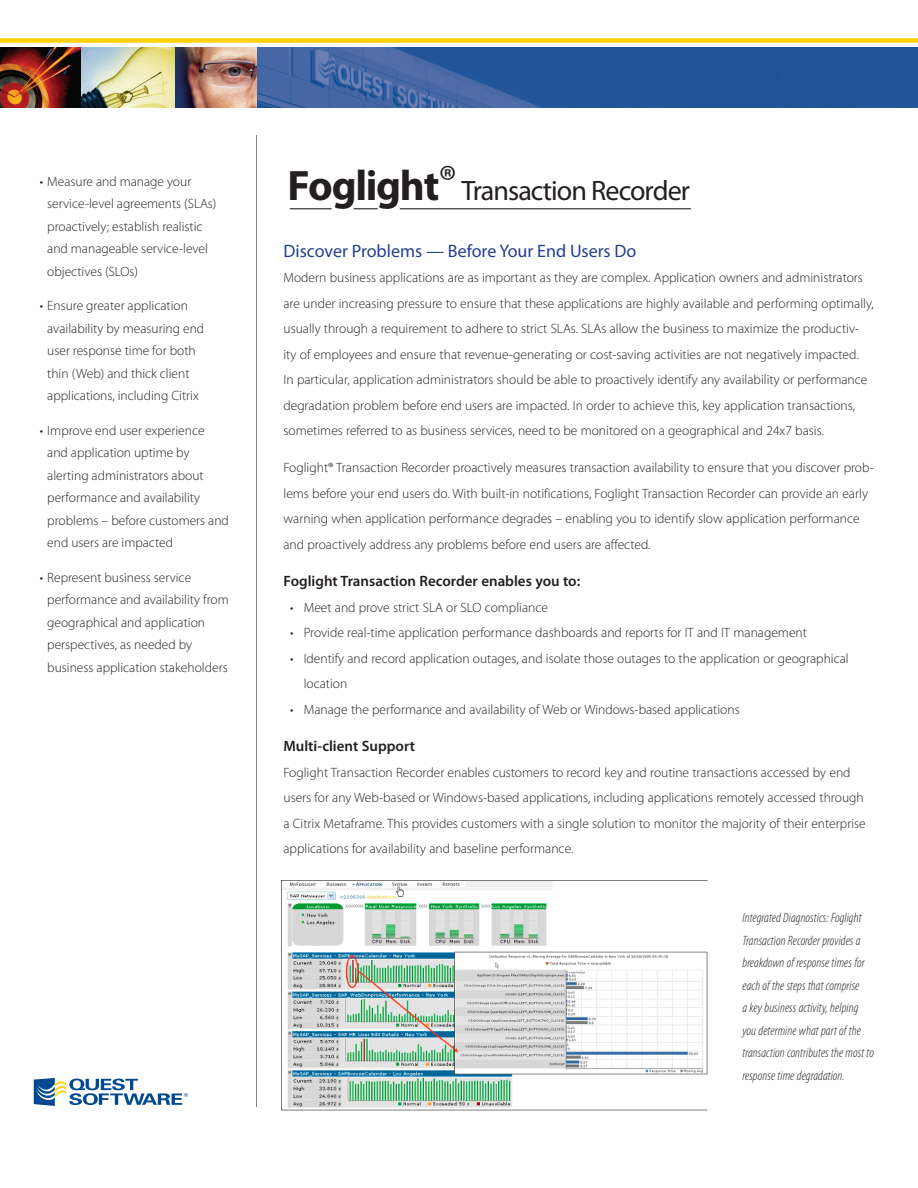
<style>
.page{position:relative;width:918px;height:1188px;background:#fff}
.page>*{position:absolute;margin:0;border:0;box-sizing:border-box;transform-origin:0 0}
.t1{font:28.2px "Myriad Pro";letter-spacing:-.035em;color:#231f20}
.t2{font:18px "Myriad Pro";color:#253f8e}
.Heading_One{font:600 15px "Myriad Pro";color:#231f20}
.Body_Copy{font:600 15px "Myriad Pro";color:#231f20}
.Body_Copy-2{font:300 13.5px/22.5px "Myriad Pro";color:#231f20}
.Body_Copy-3{font:italic 300 condensed 13.5px/22.5px "Myriad Pro";letter-spacing:.005em;color:#231f20}
.s1{font-weight:700;font-size:42.75px}
</style>
<div class="page">
<hr style="left:256px;top:135px;width:1px;height:972px;background:#808285">
<svg style="left:34px;top:1078px;width:154px;height:28px"></svg>
<img style="left:0;top:47px;width:918px;height:61px">
<div style="left:0;top:38px;width:918px;height:5px;background:#fed105"></div>
<svg style="left:289px;top:208px;width:402px;height:2px"></svg>
<img style="left:281px;top:880px;width:427px;height:231px">
<p class="Body_Copy-2" style="left:47px;top:170px;width:171px;text-indent:-8px">• Measure and manage your service-level agreements (SLAs) proactively; establish realistic and manageable service-level objectives (SLOs)</p>
<p class="Body_Copy-2" style="left:47px;top:294px;width:159px;text-indent:-8px">• Ensure greater application availability by measuring end user response time for both thin (Web) and thick client applications, including Citrix</p>
<p class="Body_Copy-2" style="left:47px;top:419px;width:183px;text-indent:-8px">• Improve end user experience<br>and application uptime by alerting administrators about performance and availability problems – before customers and end users are impacted</p>
<p class="Body_Copy-2" style="left:47px;top:566px;width:183px;text-indent:-8px">• Represent business service performance and availability from geographical and application perspectives, as needed by business application stakeholders</p>
<p class="t1" style="left:288px;top:174px;width:404px"><span class="s1">Foglight</span><sup>®</sup> Transaction Recorder</p>
<p class="t2" style="left:284px;top:239px;width:354px">Discover Problems — Before Your End Users Do</p>
<p class="Body_Copy-2" style="left:284px;top:265px;width:592px;line-height:25.5px">Modern business applications are as important as they are complex. Application owners and administrators are under increasing pressure to ensure that these applications are highly available and performing optimally, usually through a requirement to adhere to strict SLAs. SLAs allow the business to maximize the productiv&shy;ity of employees and ensure that revenue-generating or cost-saving activities are not negatively impacted.<br>In particular, application administrators should be able to proactively identify any availability or performance degradation problem before end users are impacted. In order to achieve this, key application transactions, sometimes referred to as business services, need to be monitored on a geographical and 24x7 basis.</p>
<p class="Body_Copy-2" style="left:284px;top:455px;width:592px;line-height:25.5px">Foglight® Transaction Recorder proactively measures transaction availability to ensure that you discover prob&shy;lems before your end users do. With built-in notifications, Foglight Transaction Recorder can provide an early warning when application performance degrades – enabling you to identify slow application performance and proactively address any problems before end users are affected.</p>
<p class="Heading_One" style="left:284px;top:572px;width:298px">Foglight Transaction Recorder enables you to:</p>
<p class="Body_Copy-2" style="left:304px;top:596px;width:246px">Meet and prove strict SLA or SLO compliance</p>
<p class="Body_Copy-2" style="left:304px;top:622px;width:505px">Provide real-time application performance dashboards and reports for IT and IT management</p>
<p class="Body_Copy-2" style="left:304px;top:646px;width:547px;line-height:25.5px">Identify and record application outages, and isolate those outages to the application or geographical location</p>
<p class="Body_Copy-2" style="left:304px;top:698px;width:437px">Manage the performance and availability of Web or Windows-based applications</p>
<p class="Body_Copy" style="left:284px;top:737px;width:133px">Multi-client Support</p>
<p class="Body_Copy-2" style="left:284px;top:760px;width:584px;line-height:25.5px">Foglight Transaction Recorder enables customers to record key and routine transactions accessed by end users for any Web-based or Windows-based applications, including applications remotely accessed through a Citrix Metaframe. This provides customers with a single solution to monitor the majority of their enterprise applications for availability and baseline performance.</p>
<p class="Body_Copy-2" style="left:290px;top:595px;width:5px;line-height:25.5px;text-align:justify">• • •</p>
<p class="Body_Copy-2" style="left:290px;top:698px;width:5px">•</p>
<p class="Body_Copy-3" style="left:742px;top:907px;width:133px">Integrated Diagnostics: Foglight<br>Transaction Recorder provides a breakdown of response times for each of the steps that comprise<br>a key business activity, helping you determine what part of the transaction contributes the most to response time degradation.</p>
</div>
